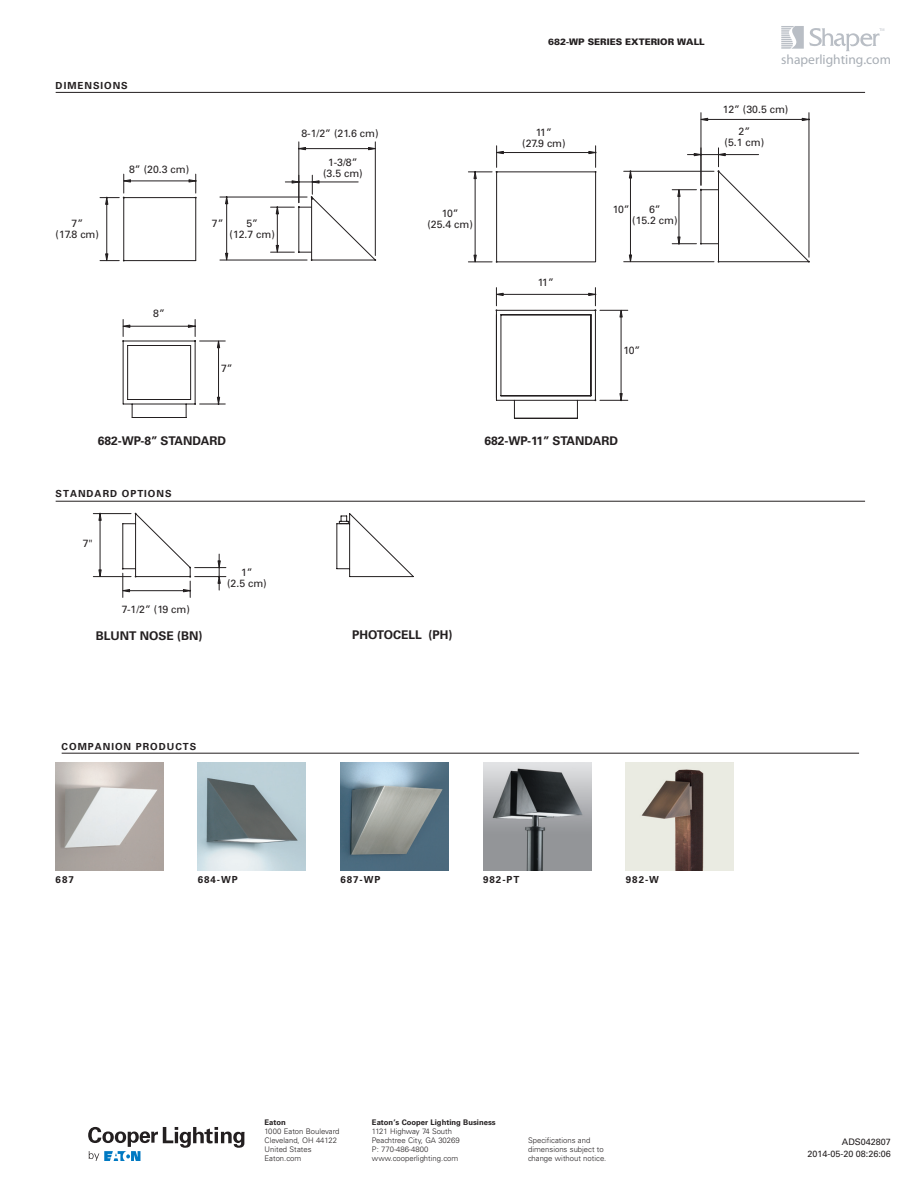
<style>
.page{position:relative;width:918px;height:1188px;background:#fff}
.page>*{position:absolute;margin:0;border:0;box-sizing:border-box;transform-origin:0 0}
.t1{font:13.5px "Agfa Rotis Semisans";color:#a8aeb5}
.t2{font:700 12px "Univers LT Std";color:#231f20}
.t3{font:10.5px/10.9px "Univers LT Std";color:#231f20;text-align:center}
.t4{font:700 9.75px "Univers LT Std";letter-spacing:.1em;color:#231f20}
.t5{font:9px/12px "Univers LT Std";color:#231f20;text-align:right}
.t6{font:900 9px "Univers LT Std";color:#231f20}
.t7{font:300 7.65px/9px "Univers LT Std";color:#231f20}
.t8{font:700 7.65px "Univers LT Std";color:#231f20}
</style>
<div class="page">
<svg style="left:88px;top:1127px;width:157px;height:34px"></svg>
<svg style="left:781px;top:26px;width:103px;height:25px"></svg>
<img style="left:626px;top:763px;width:108px;height:108px">
<img style="left:483px;top:763px;width:108px;height:108px">
<img style="left:340px;top:763px;width:108px;height:108px">
<img style="left:198px;top:763px;width:108px;height:108px">
<img style="left:56px;top:763px;width:108px;height:108px">
<hr style="left:62px;top:753px;width:797px;height:1px;background:#231f20">
<svg style="left:93px;top:513px;width:321px;height:84px"></svg>
<hr style="left:56px;top:501px;width:809px;height:1px;background:#231f20">
<svg style="left:495px;top:112px;width:315px;height:307px"></svg>
<svg style="left:468px;top:167px;width:252px;height:96px"></svg>
<svg style="left:99px;top:141px;width:278px;height:277px"></svg>
<hr style="left:56px;top:92px;width:809px;height:1px;background:#231f20">
<p class="t4" style="left:56px;top:79px;width:72px">DIMENSIONS</p>
<h3 class="t3" style="left:129px;top:164px;width:62px">8” (20.3 cm)</h3>
<h3 class="t3" style="left:72px;top:218px;width:13px">7”</h3>
<h3 class="t3" style="left:212px;top:218px;width:13px">7”</h3>
<h3 class="t3" style="left:56px;top:229px;width:45px">(17.8 cm)</h3>
<h3 class="t3" style="left:230px;top:218px;width:47px">5”<br>(12.7 cm)</h3>
<h3 class="t3" style="left:301px;top:128px;width:79px">8-1/2” (21.6 cm)</h3>
<h3 class="t3" style="left:323px;top:157px;width:41px">1-3/8” (3.5 cm)</h3>
<h3 class="t3" style="left:153px;top:308px;width:13px">8”</h3>
<h3 class="t3" style="left:221px;top:363px;width:13px">7”</h3>
<h3 class="t3" style="left:427px;top:208px;width:47px">10”<br>(25.4 cm)</h3>
<p class="t6" style="left:548px;top:36px;width:158px">682-WP SERIES EXTERIOR WALL</p>
<h3 class="t3" style="left:522px;top:127px;width:45px">11”<br>(27.9 cm)</h3>
<h1 class="t1" style="left:781px;top:52px;width:111px">shaperlighting.com</h1>
<h3 class="t3" style="left:739px;top:98px;width:51px;line-height:22.6px;text-align:left;text-indent:-16px">12” (30.5 cm)<br>2”</h3>
<h3 class="t3" style="left:725px;top:137px;width:41px">(5.1 cm)</h3>
<h3 class="t3" style="left:538px;top:276px;width:18px">11”</h3>
<h3 class="t3" style="left:613px;top:204px;width:18px">10”</h3>
<h3 class="t3" style="left:632px;top:204px;width:47px">6”<br>(15.2 cm)</h3>
<h3 class="t3" style="left:623px;top:344px;width:18px">10”</h3>
<h2 class="t2" style="left:98px;top:434px;width:130px">682-WP-8” STANDARD</h2>
<h2 class="t2" style="left:484px;top:434px;width:135px">682-WP-11” STANDARD</h2>
<p class="t4" style="left:56px;top:488px;width:116px">STANDARD OPTIONS</p>
<h3 class="t3" style="left:83px;top:538px;width:12px">7"</h3>
<h3 class="t3" style="left:122px;top:603px;width:70px">7-1/2” (19 cm)</h3>
<h2 class="t2" style="left:96px;top:629px;width:108px">BLUNT NOSE (BN)</h2>
<h3 class="t3" style="left:227px;top:566px;width:41px">1”<br>(2.5 cm)</h3>
<h2 class="t2" style="left:352px;top:628px;width:102px">PHOTOCELL (PH)</h2>
<p class="t4" style="left:62px;top:741px;width:135px">COMPANION PRODUCTS</p>
<p class="t4" style="left:56px;top:874px;width:20px">687</p>
<p class="t4" style="left:198px;top:874px;width:41px">684-WP</p>
<p class="t4" style="left:340px;top:874px;width:41px">687-WP</p>
<p class="t4" style="left:483px;top:874px;width:31px">982-PT</p>
<p class="t4" style="left:626px;top:874px;width:35px">982-W</p>
<p class="t8" style="left:372px;top:1118px;width:125px">EATON’S COOPER LIGHTING BUSINESS</p>
<p class="t7" style="left:372px;top:1127px;width:89px">1121 Highway 74 South<br>Peachtree City, GA 30269<br>P: 770-486-4800 www.cooperlighting.com</p>
<p class="t5" style="left:807px;top:1136px;width:85px">ADS042807<br>2014-05-20 08:26:06</p>
<p class="t8" style="left:265px;top:1118px;width:23px">EATON</p>
<p class="t7" style="left:265px;top:1127px;width:76px">1000 Eaton Boulevard<br>Cleveland, OH 44122<br>United States<br>Eaton.com</p>
<p class="t7" style="left:528px;top:1136px;width:80px">Specifications and dimensions subject to change without notice.</p>
</div>
